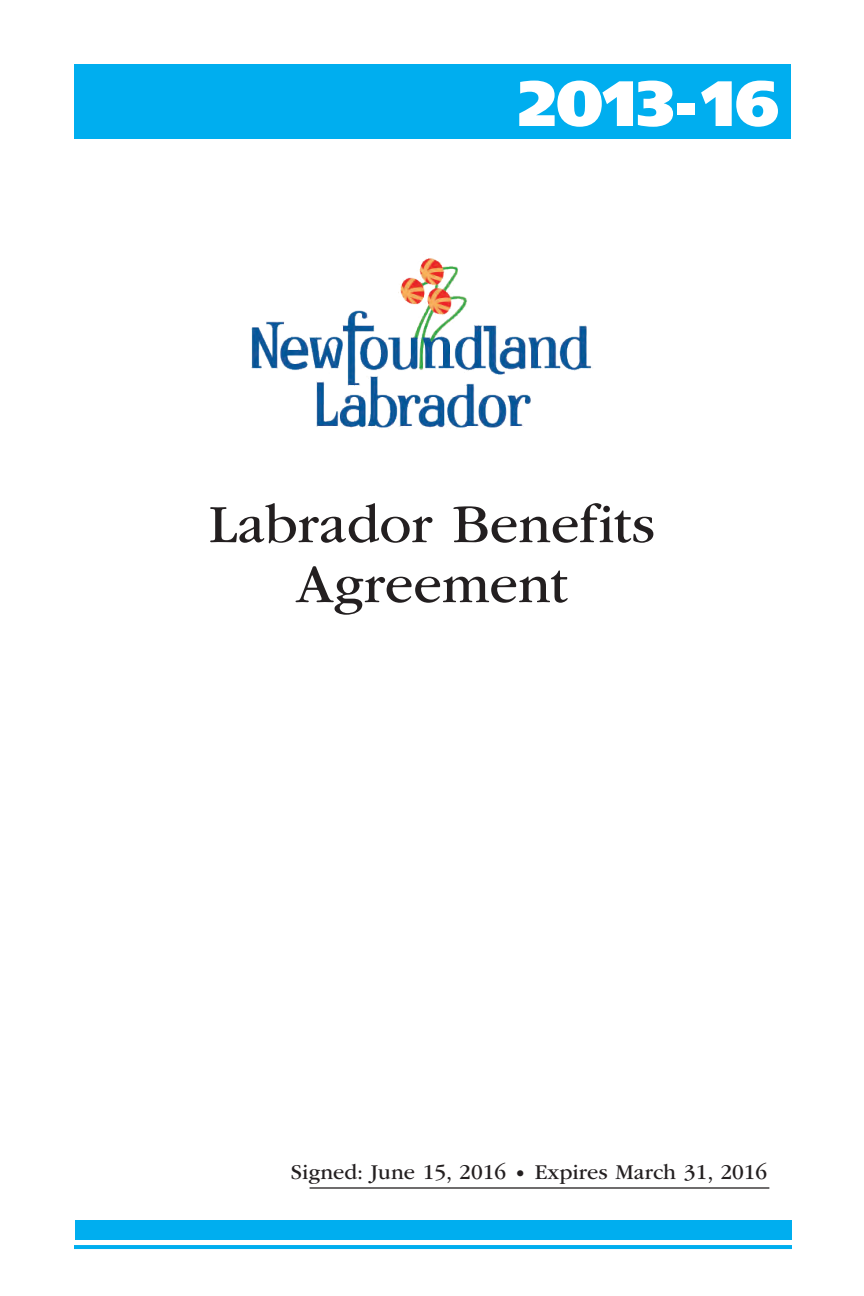
<style>
.page{position:relative;width:864px;height:1296px;background:#fff}
.page>*{position:absolute;margin:0;border:0;box-sizing:border-box;transform-origin:0 0}
.t1{font:900 64px "Frutiger LT Std";color:#fff}
.t2{font:56px/60px "ITC Garamond Std";color:#231f20;text-align:center}
.t3{font:22px "ITC Garamond Std";color:#231f20}
</style>
<div class="page">
<hr style="left:310px;top:1187px;width:459px;height:2px;background:#231f20">
<div style="left:74px;top:65px;width:717px;height:74px;background:#00aeef"></div>
<div style="left:75px;top:1220px;width:717px;height:20px;background:#00aeef"></div>
<hr style="left:74px;top:1245px;width:718px;height:4px;background:#00aeef">
<img style="left:251px;top:258px;width:341px;height:171px">
<h1 class="t1" style="left:518px;top:64px;width:262px">2013-16</h1>
<h2 class="t2" style="left:209px;top:495px;width:448px">Labrador Benefits<br>Agreement</h2>
<p class="t3" style="left:291px;top:1160px;width:478px">Signed: June 15, 2016 • Expires March 31, 2016</p>
</div>
